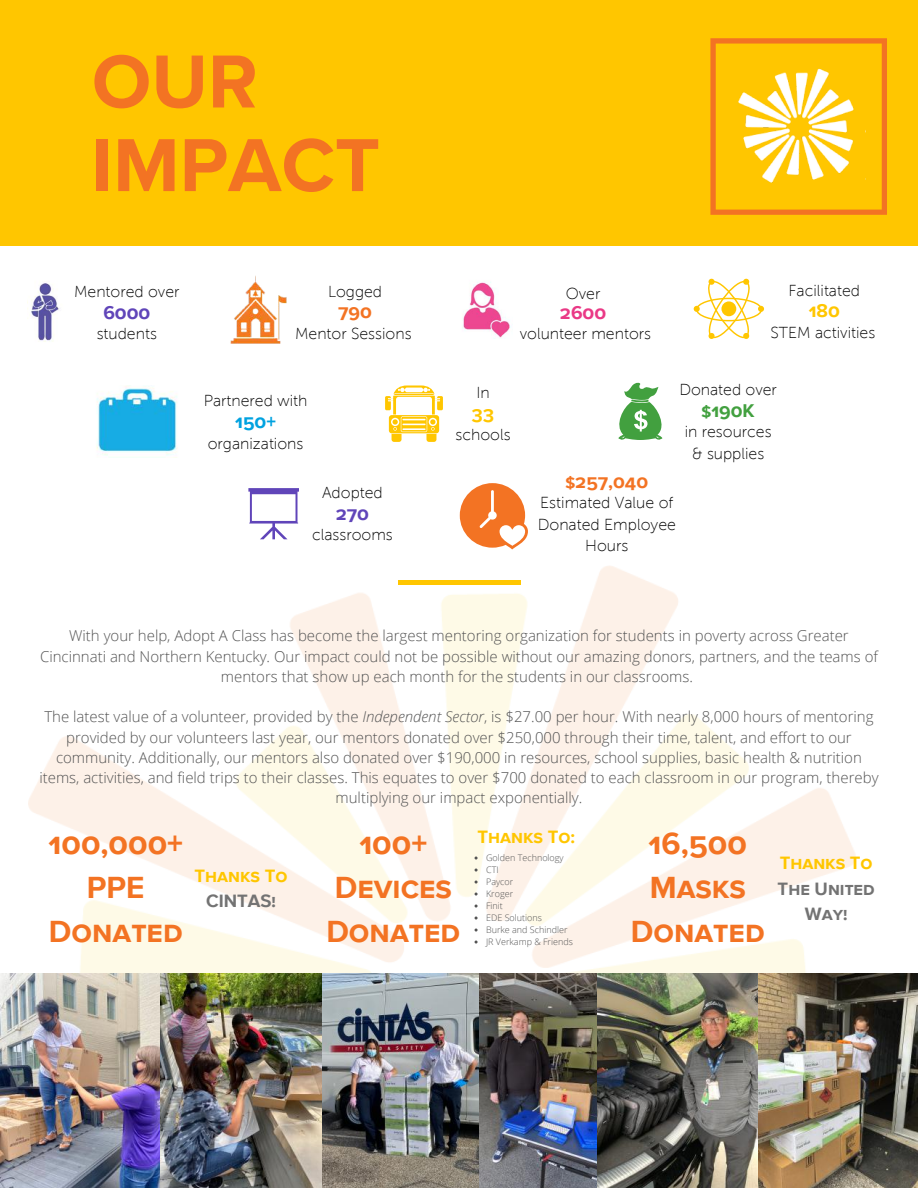
<style>
.page{position:relative;width:918px;height:1188px;background:#fff}
.page>*{position:absolute;margin:0;border:0;box-sizing:border-box;transform-origin:0 0}
.t1{font:700 77.85px/83.6px "Proxima Nova S";color:#f37323}
.t2{font:700 31.5px/43.8px "Proxima Nova S";color:#f37323;text-align:center}
.t3{font:700 19.05px "Proxima Nova S";color:#f37323}
.t4{font:700 19.05px "Proxima Nova S";color:#6045b9}
.t5{font:700 19.05px "Proxima Nova S";color:#ffc600}
.t6{font:700 19.05px "Proxima Nova S";color:#42a03f}
.t7{font:700 19.05px "Proxima Nova S";color:#00a2e0}
.t8{font:700 19.05px "Proxima Nova S";color:#ea3986}
.t9{font:700 18.45px "Proxima Nova S";color:#ffc600}
.t10{font:700 18.45px/25.7px "Proxima Nova S";color:#737373;text-align:center}
.t11{font:15.9px/21.3px "Museo Sans 100";color:#000;text-align:center}
.t12{font:300 15px/20.2px "Open Sans";color:#545454;text-align:center}
.t13{font:300 9px/12px "Open Sans";color:#545454}
.s1{font-style:italic}
</style>
<div class="page">
<div style="left:0;top:0;width:918px;height:246px;background:#ffc600"></div>
<img style="left:1px;top:512px;width:917px;height:462px">
<img style="left:165px;top:974px;width:314px;height:214px">
<img style="left:0;top:974px;width:165px;height:214px">
<img style="left:479px;top:974px;width:118px;height:214px">
<img style="left:597px;top:974px;width:321px;height:214px">
<svg style="left:694px;top:278px;width:70px;height:61px"></svg>
<div style="left:721px;top:301px;width:15px;height:15px;background:#ffc600;border-radius:50%"></div>
<svg style="left:385px;top:385px;width:58px;height:57px"></svg>
<img style="left:31px;top:283px;width:28px;height:59px">
<img style="left:462px;top:282px;width:49px;height:57px">
<svg style="left:248px;top:488px;width:51px;height:51px"></svg>
<img style="left:230px;top:275px;width:57px;height:69px">
<img style="left:96px;top:386px;width:81px;height:72px">
<svg style="left:618px;top:382px;width:45px;height:58px"></svg>
<svg style="left:460px;top:483px;width:68px;height:66px"></svg>
<div style="left:398px;top:580px;width:122px;height:5px;background:#ffc600"></div>
<svg style="left:710px;top:38px;width:177px;height:177px"></svg>
<img style="left:732px;top:61px;width:133px;height:131px">
<h1 class="t1" style="left:92px;top:43px;width:290px">OUR<br>IMPACT</h1>
<p class="t11" style="left:74px;top:280px;width:107px">Mentored over</p>
<p class="t4" style="left:103px;top:304px;width:48px">6000</p>
<p class="t11" style="left:97px;top:323px;width:62px">students</p>
<p class="t11" style="left:328px;top:281px;width:56px">Logged</p>
<p class="t3" style="left:338px;top:303px;width:35px">790</p>
<p class="t11" style="left:295px;top:323px;width:118px">Mentor Sessions</p>
<p class="t11" style="left:204px;top:390px;width:105px">Partnered with</p>
<p class="t7" style="left:235px;top:413px;width:42px">150+</p>
<p class="t11" style="left:208px;top:432px;width:97px">organizations</p>
<p class="t11" style="left:322px;top:481px;width:62px">Adopted</p>
<p class="t4" style="left:336px;top:505px;width:35px">270</p>
<p class="t11" style="left:312px;top:524px;width:82px">classrooms</p>
<p class="t11" style="left:566px;top:282px;width:36px">Over</p>
<p class="t8" style="left:560px;top:304px;width:48px">2600</p>
<p class="t11" style="left:520px;top:323px;width:133px">volunteer mentors</p>
<p class="t11" style="left:789px;top:280px;width:73px">Facilitated</p>
<p class="t5" style="left:809px;top:302px;width:33px">180</p>
<p class="t11" style="left:771px;top:322px;width:106px">STEM activities</p>
<p class="t11" style="left:476px;top:381px;width:15px">In</p>
<p class="t5" style="left:472px;top:405px;width:24px">33</p>
<p class="t11" style="left:456px;top:424px;width:57px">schools</p>
<p class="t11" style="left:679px;top:378px;width:99px">Donated over</p>
<p class="t6" style="left:702px;top:402px;width:55px">$190K</p>
<p class="t11" style="left:685px;top:421px;width:88px;line-height:22px">in resources &amp; supplies</p>
<p class="t3" style="left:565px;top:473px;width:84px">$257,040</p>
<p class="t11" style="left:538px;top:492px;width:140px">Estimated Value of<br>Donated Employee<br>Hours</p>
<p class="t12" style="left:40px;top:625px;width:839px">With your help, Adopt A Class has become the largest mentoring organization for students in poverty across Greater<br>Cincinnati and Northern Kentucky. Our impact could not be possible without our amazing donors, partners, and the teams of mentors that show up each month for the students in our classrooms.</p>
<p class="t12" style="left:39px;top:706px;width:841px">The latest value of a volunteer, provided by the <span class="s1">Independent Sector</span>, is $27.00 per hour. With nearly 8,000 hours of mentoring provided by our volunteers last year, our mentors donated over $250,000 through their time, talent, and effort to our community. Additionally, our mentors also donated over $190,000 in resources, school supplies, basic health &amp; nutrition items, activities, and field trips to their classes. This equates to over $700 donated to each classroom in our program, thereby multiplying our impact exponentially.</p>
<h2 class="t2" style="left:49px;top:823px;width:136px">100,000+<br>PPE<br>Donated</h2>
<p class="t9" style="left:195px;top:867px;width:95px">Thanks To</p>
<p class="t10" style="left:206px;top:889px;width:71px">CINTAS!</p>
<h2 class="t2" style="left:326px;top:823px;width:135px">100+<br>Devices<br>Donated</h2>
<p class="t9" style="left:478px;top:828px;width:99px">Thanks To:</p>
<p class="t13" style="left:486px;top:852px;width:88px">Golden Technology<br>CTI<br>Paycor<br>Kroger<br>Finit<br>EDE Solutions<br>Burke and Schindler<br>JR Verkamp &amp; Friends</p>
<h2 class="t2" style="left:631px;top:823px;width:135px">16,500<br>Masks<br>Donated</h2>
<p class="t9" style="left:780px;top:854px;width:95px">Thanks To</p>
<p class="t10" style="left:778px;top:876px;width:99px">The United<br>Way!</p>
</div>
